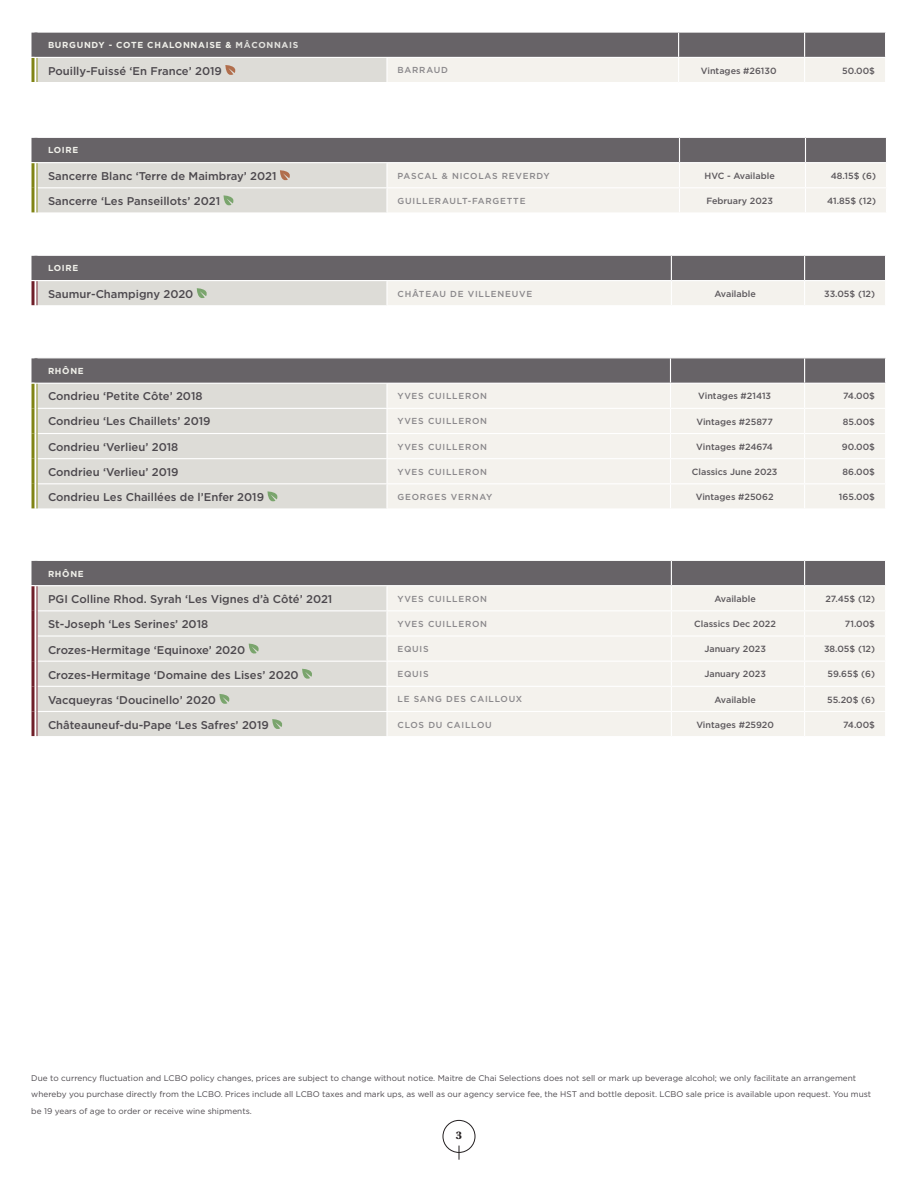
<style>
.page{position:relative;width:918px;height:1188px;background:#fff}
.page>*{position:absolute;margin:0;border:0;box-sizing:border-box;transform-origin:0 0}
.t1{font:700 11.7px "Utopia Std";color:#231f20}
.Nom{font:500 11.25px "Gotham";color:#4c484d}
.caracteristique{font:500 9px "Gotham";color:#5c585c}
.Domaine{font:500 8.7px "Gotham";letter-spacing:.09em;color:#89878a}
.Pays{font:700 8.7px "Gotham";letter-spacing:.08em;color:#f1f1eb}
.legende{font:8.25px/16.5px "Gotham";color:#4c484d}
.s1{color:#e3e3df}
.s2{font-weight:500;color:#edede9}
</style>
<div class="page">
<div style="left:443px;top:1120px;width:32px;height:33px;border:1px solid #231f20;border-radius:50%"></div>
<svg style="left:459px;top:1146px;width:1px;height:14px"></svg>
<div style="left:32px;top:561px;width:6px;height:24px;background:#676367"></div>
<hr style="left:32px;top:586px;width:2px;height:25px;background:#6f1f29">
<hr style="left:32px;top:611px;width:2px;height:25px;background:#6f1f29">
<hr style="left:32px;top:636px;width:2px;height:25px;background:#6f1f29">
<hr style="left:32px;top:661px;width:2px;height:25px;background:#6f1f29">
<hr style="left:32px;top:686px;width:2px;height:25px;background:#6f1f29">
<hr style="left:32px;top:711px;width:2px;height:25px;background:#6f1f29">
<svg style="left:34px;top:560px;width:851px;height:176px;background:#d7d4d0"></svg>
<div style="left:32px;top:358px;width:6px;height:25px;background:#676367"></div>
<hr style="left:32px;top:384px;width:2px;height:24px;background:#808414">
<hr style="left:32px;top:408px;width:2px;height:26px;background:#808414">
<hr style="left:32px;top:434px;width:2px;height:25px;background:#808414">
<hr style="left:32px;top:459px;width:2px;height:25px;background:#808414">
<hr style="left:32px;top:484px;width:2px;height:24px;background:#808414">
<svg style="left:34px;top:358px;width:852px;height:150px;background:#d6d4d0"></svg>
<div style="left:32px;top:256px;width:6px;height:24px;background:#676367"></div>
<hr style="left:32px;top:281px;width:2px;height:24px;background:#6f1f29">
<svg style="left:34px;top:255px;width:852px;height:51px;background:#adaaaa"></svg>
<div style="left:32px;top:138px;width:6px;height:24px;background:#676367"></div>
<hr style="left:32px;top:163px;width:2px;height:25px;background:#808414">
<hr style="left:32px;top:188px;width:2px;height:24px;background:#808414">
<svg style="left:34px;top:137px;width:852px;height:76px;background:#c1bfbd"></svg>
<div style="left:32px;top:33px;width:6px;height:24px;background:#676367"></div>
<hr style="left:32px;top:58px;width:2px;height:24px;background:#808414">
<svg style="left:34px;top:32px;width:852px;height:50px;background:#aba8a8"></svg>
<p class="Pays" style="left:48px;top:39px;width:252px">BURGUNDY - COTE CHALONNAISE &amp; <span class="s1">M</span><span class="s2">Â</span><span class="s1">CONNAIS</span></p>
<p class="Nom" style="left:48px;top:64px;width:176px">Pouilly-Fuissé ‘En France’ 2019</p>
<p class="Domaine" style="left:398px;top:65px;width:52px">BARRAUD</p>
<p class="caracteristique" style="left:701px;top:65px;width:77px">Vintages #26130</p>
<p class="caracteristique" style="left:842px;top:65px;width:34px">50.00$</p>
<p class="Pays" style="left:48px;top:145px;width:32px">LOIRE</p>
<p class="Nom" style="left:48px;top:169px;width:230px">Sancerre Blanc ‘Terre de Maimbray’ 2021</p>
<p class="Domaine" style="left:398px;top:170px;width:154px">PASCAL &amp; NICOLAS REVERDY</p>
<p class="caracteristique" style="left:704px;top:170px;width:72px">HVC - Available</p>
<p class="caracteristique" style="left:831px;top:170px;width:47px">48.15$ (6)</p>
<p class="Nom" style="left:48px;top:194px;width:174px">Sancerre ‘Les Panseillots’ 2021</p>
<p class="Domaine" style="left:398px;top:195px;width:130px">GUILLERAULT-FARGETTE</p>
<p class="caracteristique" style="left:706px;top:195px;width:68px">February 2023</p>
<p class="caracteristique" style="left:827px;top:195px;width:50px">41.85$ (12)</p>
<p class="Pays" style="left:48px;top:263px;width:32px">LOIRE</p>
<p class="Nom" style="left:48px;top:287px;width:147px">Saumur-Champigny 2020</p>
<p class="Domaine" style="left:398px;top:288px;width:136px">CHÂTEAU DE VILLENEUVE</p>
<p class="caracteristique" style="left:714px;top:288px;width:43px">Available</p>
<p class="caracteristique" style="left:824px;top:288px;width:52px">33.05$ (12)</p>
<p class="Pays" style="left:48px;top:365px;width:37px">RHÔNE</p>
<p class="Nom" style="left:48px;top:389px;width:156px">Condrieu ‘Petite Côte’ 2018</p>
<p class="Domaine" style="left:398px;top:390px;width:91px">YVES CUILLERON</p>
<p class="caracteristique" style="left:698px;top:390px;width:74px">Vintages #21413</p>
<p class="caracteristique" style="left:843px;top:390px;width:33px">74.00$</p>
<p class="Nom" style="left:48px;top:414px;width:164px">Condrieu ‘Les Chaillets’ 2019</p>
<p class="Domaine" style="left:398px;top:416px;width:91px">YVES CUILLERON</p>
<p class="caracteristique" style="left:697px;top:415px;width:78px">Vintages #25877</p>
<p class="caracteristique" style="left:843px;top:415px;width:34px">85.00$</p>
<p class="Nom" style="left:48px;top:439px;width:132px">Condrieu ‘Verlieu’ 2018</p>
<p class="Domaine" style="left:398px;top:441px;width:91px">YVES CUILLERON</p>
<p class="caracteristique" style="left:696px;top:441px;width:78px">Vintages #24674</p>
<p class="caracteristique" style="left:842px;top:441px;width:35px">90.00$</p>
<p class="Nom" style="left:48px;top:464px;width:132px">Condrieu ‘Verlieu’ 2019</p>
<p class="Domaine" style="left:398px;top:466px;width:91px">YVES CUILLERON</p>
<p class="caracteristique" style="left:692px;top:466px;width:87px">Classics June 2023</p>
<p class="caracteristique" style="left:842px;top:466px;width:34px">86.00$</p>
<p class="Nom" style="left:48px;top:490px;width:218px">Condrieu Les Chaillées de l’Enfer 2019</p>
<p class="Domaine" style="left:398px;top:491px;width:97px">GEORGES VERNAY</p>
<p class="caracteristique" style="left:696px;top:491px;width:79px">Vintages #25062</p>
<p class="caracteristique" style="left:839px;top:491px;width:38px">165.00$</p>
<p class="Pays" style="left:48px;top:568px;width:37px">RHÔNE</p>
<p class="Nom" style="left:48px;top:591px;width:286px">PGI Colline Rhod. Syrah ‘Les Vignes d’à Côté’ 2021</p>
<p class="Domaine" style="left:398px;top:593px;width:91px">YVES CUILLERON</p>
<p class="caracteristique" style="left:714px;top:593px;width:43px">Available</p>
<p class="caracteristique" style="left:825px;top:593px;width:51px">27.45$ (12)</p>
<p class="Nom" style="left:48px;top:617px;width:162px">St-Joseph ‘Les Serines’ 2018</p>
<p class="Domaine" style="left:398px;top:618px;width:91px">YVES CUILLERON</p>
<p class="caracteristique" style="left:694px;top:618px;width:83px">Classics Dec 2022</p>
<p class="caracteristique" style="left:845px;top:618px;width:32px">71.00$</p>
<p class="Nom" style="left:48px;top:642px;width:199px">Crozes-Hermitage ‘Equinoxe’ 2020</p>
<p class="Domaine" style="left:398px;top:643px;width:33px">EQUIS</p>
<p class="caracteristique" style="left:704px;top:643px;width:63px">January 2023</p>
<p class="caracteristique" style="left:824px;top:643px;width:53px">38.05$ (12)</p>
<p class="Nom" style="left:48px;top:667px;width:252px">Crozes-Hermitage ‘Domaine des Lises’ 2020</p>
<p class="Domaine" style="left:398px;top:668px;width:33px">EQUIS</p>
<p class="caracteristique" style="left:704px;top:668px;width:63px">January 2023</p>
<p class="caracteristique" style="left:827px;top:668px;width:49px">59.65$ (6)</p>
<p class="Nom" style="left:48px;top:693px;width:170px">Vacqueyras ‘Doucinello’ 2020</p>
<p class="Domaine" style="left:398px;top:694px;width:126px">LE SANG DES CAILLOUX</p>
<p class="caracteristique" style="left:714px;top:693px;width:43px">Available</p>
<p class="caracteristique" style="left:827px;top:693px;width:49px">55.20$ (6)</p>
<p class="Nom" style="left:48px;top:718px;width:222px">Châteauneuf-du-Pape ‘Les Safres’ 2019</p>
<p class="Domaine" style="left:398px;top:719px;width:96px">CLOS DU CAILLOU</p>
<p class="caracteristique" style="left:696px;top:719px;width:79px">Vintages #25920</p>
<p class="caracteristique" style="left:843px;top:719px;width:33px">74.00$</p>
<p class="legende" style="left:31px;top:1069px;width:841px">Due to currency fluctuation and LCBO policy changes, prices are subject to change without notice. Maitre de Chai Selections does not sell or mark up beverage alcohol; we only facilitate an arrangement whereby you purchase directly from the LCBO. Prices include all LCBO taxes and mark ups, as well as our agency service fee, the HST and bottle deposit. LCBO sale price is available upon request. You must be 19 years of age to order or receive wine shipments.</p>
<p class="t1" style="left:456px;top:1129px;width:8px">3</p>
</div>
